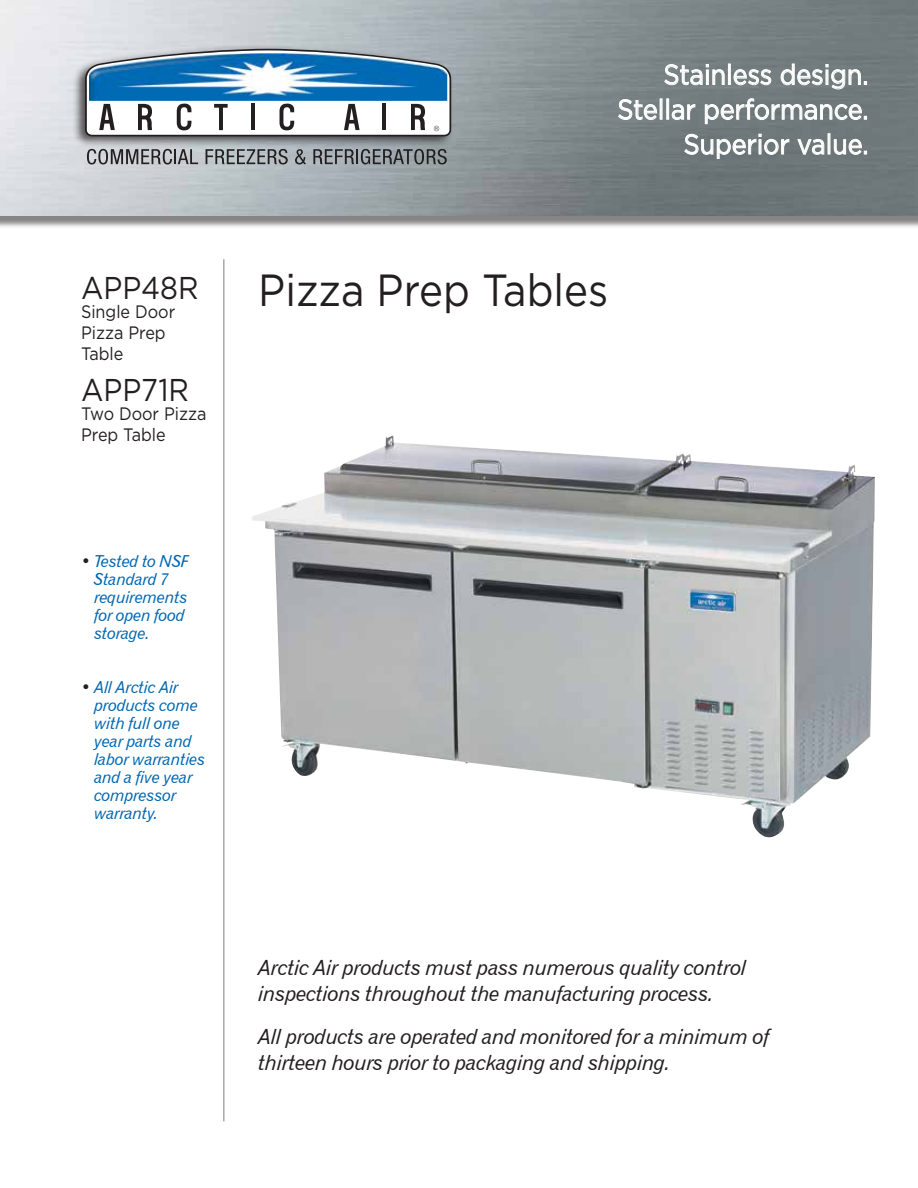
<style>
.page{position:relative;width:918px;height:1188px;background:#fff}
.page>*{position:absolute;margin:0;border:0;box-sizing:border-box;transform-origin:0 0}
.t1{font:45px "Gotham";color:#231f20;scale:.9 1}
.t2{font:31.5px "Gotham";color:#231f20;scale:.9 1}
.t3{font:27.9px/34.8px "Gotham";color:#fff;text-align:right;scale:.9 1}
.t4{font:21px/25.5px "Gothic 720 BT Italic B";letter-spacing:-.025em;color:#231f20}
.t5{font:18px/21px "Gotham";color:#231f20;scale:.9 1}
.t6{font:16.5px/18px "Gothic 720 BT Italic B";letter-spacing:-.025em;color:#0067b1}
.s1{color:#231f20}
</style>
<div class="page">
<div style="left:0;top:0;width:918px;height:229px;background:#231f20;opacity:.55"></div>
<img style="left:0;top:0;width:918px;height:216px">
<svg style="left:664px;top:64px;width:61px;height:22px"></svg>
<div style="left:728px;top:64px;width:3px;height:21px;border:1px solid #fff"></div>
<svg style="left:733px;top:69px;width:39px;height:17px"></svg>
<svg style="left:780px;top:63px;width:87px;height:27px;background:#8f9799"></svg>
<svg style="left:618px;top:99px;width:39px;height:21px"></svg>
<div style="left:660px;top:99px;width:3px;height:21px;border:1px solid #fff"></div>
<div style="left:666px;top:99px;width:3px;height:21px;border:1px solid #fff"></div>
<svg style="left:671px;top:104px;width:25px;height:16px"></svg>
<svg style="left:704px;top:98px;width:163px;height:27px;background:#8b9395"></svg>
<svg style="left:684px;top:133px;width:106px;height:26px;background:#8b9294"></svg>
<svg style="left:797px;top:139px;width:28px;height:16px"></svg>
<svg style="left:833px;top:138px;width:34px;height:17px"></svg>
<svg style="left:87px;top:149px;width:111px;height:15px;background:#8e8e92"></svg>
<svg style="left:206px;top:149px;width:82px;height:15px"></svg>
<svg style="left:295px;top:149px;width:11px;height:15px"></svg>
<svg style="left:313px;top:149px;width:134px;height:15px;background:#72777b"></svg>
<div style="left:72px;top:44px;width:382px;height:104px;background:#231f20;opacity:.75"></div>
<svg style="left:85px;top:49px;width:366px;height:87px"></svg>
<hr style="left:223px;top:259px;width:2px;height:862px;background:#a7a9ac">
<img style="left:252px;top:435px;width:623px;height:403px">
<h2 class="t2" style="left:81px;top:267px;width:132px">APP48R</h2>
<p class="t5" style="left:81px;top:301px;width:106px">Single Door<br>Pizza Prep<br>Table</p>
<h2 class="t2" style="left:81px;top:369px;width:122px">APP71R</h2>
<p class="t5" style="left:81px;top:403px;width:141px">Two Door Pizza<br>Prep Table</p>
<p class="t6" style="left:94px;top:552px;width:97px;text-indent:-13px"><span class="s1">•</span> Tested to NSF<br>Standard 7 requirements for open food storage.</p>
<p class="t6" style="left:94px;top:678px;width:113px;text-indent:-13px"><span class="s1">•</span> All Arctic Air products come with full one year parts and labor warranties and a five year compressor warranty.</p>
<h3 class="t3" style="left:617px;top:57px;width:281px">Stainless design.<br>Stellar performance.<br>Superior value.</h3>
<h1 class="t1" style="left:258px;top:261px;width:391px">Pizza Prep Tables</h1>
<p class="t4" style="left:258px;top:955px;width:490px">Arctic Air products must pass numerous quality control inspections throughout the manufacturing process.</p>
<p class="t4" style="left:258px;top:1024px;width:513px">All products are operated and monitored for a minimum of thirteen hours prior to packaging and shipping.</p>
</div>
